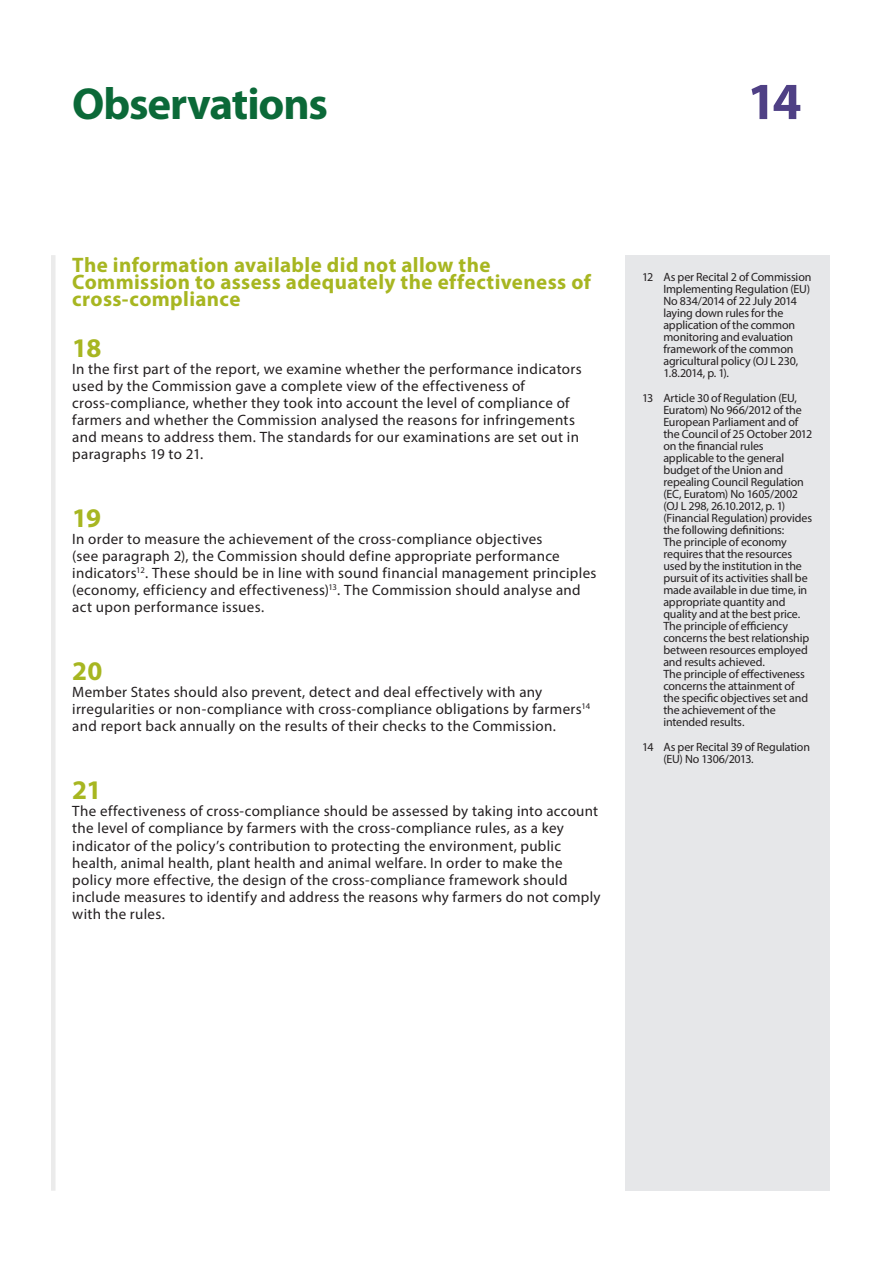
<style>
.page{position:relative;width:893px;height:1263px;background:#fff}
.page>*{position:absolute;margin:0;border:0;box-sizing:border-box;transform-origin:0 0}
.t1{font:700 52.5px "Myriad Pro";color:#4f4085}
.E_01_-_CHAP_TITRE_CH{font:700 45px "Myriad Pro";letter-spacing:-.025em;color:#0b6938}
.E_05_-_CHAP__1__TEXT{font:700 27px "Myriad Pro";color:#a7b621}
.E_02_-_CHAP__TITRE_C{font:700 21px/17px "Myriad Pro";letter-spacing:.015em;color:#a7b621}
.E_05_-_CHAP__1__TEXT-2{font:15px/17px "Myriad Pro";letter-spacing:.02em;color:#231f20}
.E_08_-_CHAP__FOOTNOT{font:12px/12px "Myriad Pro";letter-spacing:-.015em;color:#231f20}
</style>
<div class="page">
<div style="left:51px;top:255px;width:5px;height:936px;background:#ebebeb"></div>
<div style="left:625px;top:255px;width:204px;height:936px;background:#e6e7e9"></div>
<p class="E_01_-_CHAP_TITRE_CH" style="left:72px;top:79px;width:257px">Observations</p>
<h1 class="t1" style="left:747px;top:72px;width:56px">14</h1>
<p class="E_02_-_CHAP__TITRE_C" style="left:72px;top:257px;width:520px">The information available did not allow the<br>Commission to assess adequately the effectiveness of cross‑compliance</p>
<p class="E_05_-_CHAP__1__TEXT" style="left:72px;top:333px;width:31px">18</p>
<p class="E_05_-_CHAP__1__TEXT-2" style="left:72px;top:360px;width:511px">In the first part of the report, we examine whether the performance indicators used by the Commission gave a complete view of the effectiveness of cross‑compliance, whether they took into account the level of compliance of farmers and whether the Commission analysed the reasons for infringements and means to address them. The standards for our examinations are set out in paragraphs 19 to 21.</p>
<p class="E_05_-_CHAP__1__TEXT" style="left:72px;top:503px;width:30px">19</p>
<p class="E_05_-_CHAP__1__TEXT-2" style="left:72px;top:531px;width:526px">In order to measure the achievement of the cross‑compliance objectives<br>(see paragraph 2), the Commission should define appropriate performance indicators<sup>12</sup>. These should be in line with sound financial management principles (economy, efficiency and effectiveness)<sup>13</sup>. The Commission should analyse and act upon performance issues.</p>
<p class="E_05_-_CHAP__1__TEXT" style="left:72px;top:656px;width:32px">20</p>
<p class="E_05_-_CHAP__1__TEXT-2" style="left:72px;top:684px;width:519px">Member States should also prevent, detect and deal effectively with any irregularities or non‑compliance with cross‑compliance obligations by farmers<sup>14 </sup>and report back annually on the results of their checks to the Commission.</p>
<p class="E_05_-_CHAP__1__TEXT" style="left:72px;top:775px;width:31px">21</p>
<p class="E_05_-_CHAP__1__TEXT-2" style="left:72px;top:803px;width:530px">The effectiveness of cross‑compliance should be assessed by taking into account the level of compliance by farmers with the cross‑compliance rules, as a key indicator of the policy’s contribution to protecting the environment, public health, animal health, plant health and animal welfare. In order to make the policy more effective, the design of the cross‑compliance framework should include measures to identify and address the reasons why farmers do not comply with the rules.</p>
<p class="E_08_-_CHAP__FOOTNOT" style="left:663px;top:271px;width:150px;text-indent:-21px">12 As per Recital 2 of Commission<br>Implementing Regulation (EU)<br>No 834/2014 of 22 July 2014 laying down rules for the application of the common monitoring and evaluation framework of the common agricultural policy (OJ L 230,<br>1.8.2014, p. 1).</p>
<p class="E_08_-_CHAP__FOOTNOT" style="left:663px;top:392px;width:150px;text-indent:-21px">13 Article 30 of Regulation (EU,<br>Euratom) No 966/2012 of the<br>European Parliament and of the Council of 25 October 2012 on the financial rules applicable to the general budget of the Union and repealing Council Regulation (EC, Euratom) No 1605/2002 (OJ L 298, 26.10.2012, p. 1) (Financial Regulation) provides the following definitions:<br>The principle of economy requires that the resources used by the institution in the pursuit of its activities shall be made available in due time, in appropriate quantity and quality and at the best price.<br>The principle of efficiency concerns the best relationship between resources employed and results achieved.<br>The principle of effectiveness concerns the attainment of the specific objectives set and the achievement of the intended results.</p>
<p class="E_08_-_CHAP__FOOTNOT" style="left:663px;top:740px;width:148px;text-indent:-21px">14 As per Recital 39 of Regulation (EU) No 1306/2013.</p>
</div>
